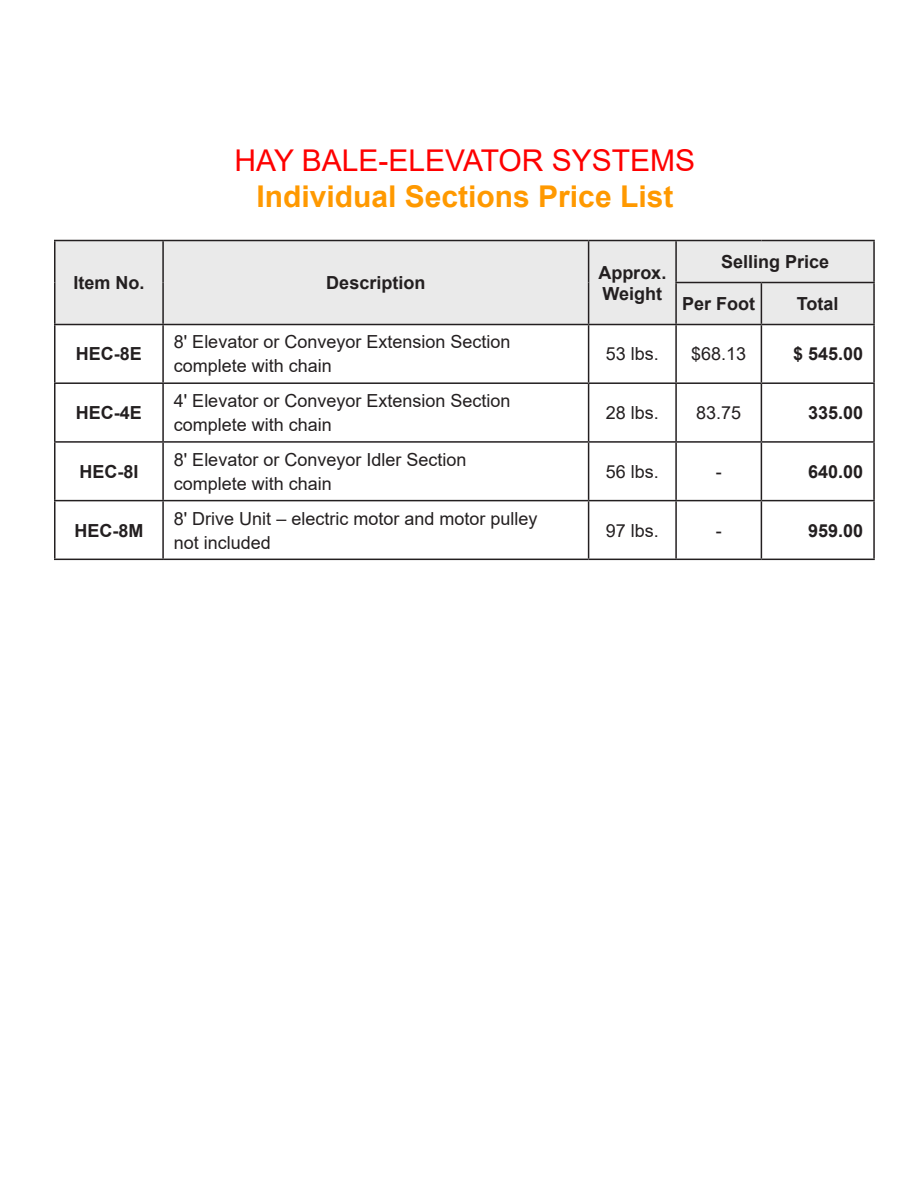
<style>
.page{position:relative;width:918px;height:1188px;background:#fff}
.page>*{position:absolute;margin:0;border:0;box-sizing:border-box;transform-origin:0 0}
.t1{font:700 30px "Arial";color:#f90}
.t2{font:30px "Arial";color:#fe0000}
.t3{font:18px/24px "Arial";color:#231f20}
.t4{font:700 18px/21px "Arial";color:#231f20}
</style>
<div class="page">
<div style="left:56px;top:241px;width:817px;height:83px;background:#eaeaea"></div>
<hr style="left:54px;top:240px;width:109px;height:1px;background:#231f20">
<hr style="left:54px;top:241px;width:2px;height:42px;background:#231f20">
<hr style="left:163px;top:240px;width:426px;height:1px;background:#231f20">
<hr style="left:162px;top:241px;width:2px;height:42px;background:#231f20">
<hr style="left:589px;top:240px;width:87px;height:1px;background:#231f20">
<hr style="left:588px;top:241px;width:1px;height:42px;background:#231f20">
<hr style="left:676px;top:240px;width:85px;height:1px;background:#231f20">
<hr style="left:675px;top:241px;width:2px;height:41px;background:#231f20">
<hr style="left:761px;top:240px;width:114px;height:1px;background:#231f20">
<hr style="left:873px;top:241px;width:2px;height:41px;background:#231f20">
<hr style="left:54px;top:283px;width:2px;height:41px;background:#231f20">
<hr style="left:162px;top:283px;width:2px;height:41px;background:#231f20">
<hr style="left:588px;top:283px;width:1px;height:41px;background:#231f20">
<hr style="left:675px;top:282px;width:86px;height:1px;background:#231f20">
<hr style="left:675px;top:283px;width:2px;height:41px;background:#231f20">
<hr style="left:761px;top:282px;width:114px;height:1px;background:#231f20">
<hr style="left:761px;top:283px;width:1px;height:41px;background:#231f20">
<hr style="left:873px;top:283px;width:2px;height:41px;background:#231f20">
<hr style="left:54px;top:324px;width:109px;height:1px;background:#231f20">
<hr style="left:163px;top:324px;width:426px;height:1px;background:#231f20">
<hr style="left:162px;top:325px;width:2px;height:57px;background:#231f20">
<hr style="left:589px;top:324px;width:87px;height:1px;background:#231f20">
<hr style="left:588px;top:325px;width:1px;height:57px;background:#231f20">
<hr style="left:676px;top:324px;width:85px;height:1px;background:#231f20">
<hr style="left:675px;top:325px;width:2px;height:57px;background:#231f20">
<hr style="left:761px;top:324px;width:114px;height:1px;background:#231f20">
<hr style="left:761px;top:325px;width:1px;height:57px;background:#231f20">
<hr style="left:54px;top:382px;width:109px;height:2px;background:#231f20">
<hr style="left:163px;top:382px;width:426px;height:2px;background:#231f20">
<hr style="left:162px;top:384px;width:2px;height:57px;background:#231f20">
<hr style="left:589px;top:382px;width:87px;height:2px;background:#231f20">
<hr style="left:588px;top:384px;width:1px;height:57px;background:#231f20">
<hr style="left:676px;top:382px;width:85px;height:2px;background:#231f20">
<hr style="left:675px;top:384px;width:2px;height:57px;background:#231f20">
<hr style="left:761px;top:382px;width:114px;height:2px;background:#231f20">
<hr style="left:761px;top:384px;width:1px;height:57px;background:#231f20">
<hr style="left:54px;top:441px;width:109px;height:2px;background:#231f20">
<hr style="left:163px;top:441px;width:426px;height:2px;background:#231f20">
<hr style="left:162px;top:443px;width:2px;height:57px;background:#231f20">
<hr style="left:589px;top:441px;width:87px;height:2px;background:#231f20">
<hr style="left:588px;top:443px;width:1px;height:57px;background:#231f20">
<hr style="left:676px;top:441px;width:85px;height:2px;background:#231f20">
<hr style="left:675px;top:443px;width:2px;height:57px;background:#231f20">
<hr style="left:761px;top:441px;width:114px;height:2px;background:#231f20">
<hr style="left:761px;top:443px;width:1px;height:57px;background:#231f20">
<hr style="left:54px;top:500px;width:109px;height:1px;background:#231f20">
<hr style="left:163px;top:500px;width:426px;height:1px;background:#231f20">
<hr style="left:162px;top:501px;width:2px;height:58px;background:#231f20">
<hr style="left:589px;top:500px;width:87px;height:1px;background:#231f20">
<hr style="left:588px;top:501px;width:1px;height:58px;background:#231f20">
<hr style="left:676px;top:500px;width:85px;height:1px;background:#231f20">
<hr style="left:675px;top:501px;width:2px;height:58px;background:#231f20">
<hr style="left:761px;top:500px;width:114px;height:1px;background:#231f20">
<hr style="left:761px;top:501px;width:1px;height:58px;background:#231f20">
<hr style="left:54px;top:559px;width:109px;height:1px;background:#231f20">
<hr style="left:163px;top:559px;width:426px;height:1px;background:#231f20">
<hr style="left:589px;top:559px;width:87px;height:1px;background:#231f20">
<hr style="left:676px;top:559px;width:85px;height:1px;background:#231f20">
<hr style="left:761px;top:559px;width:114px;height:1px;background:#231f20">
<hr style="left:54px;top:325px;width:2px;height:57px;background:#231f20">
<hr style="left:873px;top:325px;width:2px;height:57px;background:#231f20">
<hr style="left:54px;top:384px;width:2px;height:57px;background:#231f20">
<hr style="left:873px;top:384px;width:2px;height:57px;background:#231f20">
<hr style="left:54px;top:443px;width:2px;height:57px;background:#231f20">
<hr style="left:873px;top:443px;width:2px;height:57px;background:#231f20">
<hr style="left:54px;top:501px;width:2px;height:58px;background:#231f20">
<hr style="left:873px;top:501px;width:2px;height:58px;background:#231f20">
<p class="t2" style="left:235px;top:140px;width:462px">HAY BALE-ELEVATOR SYSTEMS</p>
<p class="t1" style="left:257px;top:175px;width:418px">Individual Sections Price List</p>
<p class="t4" style="left:73px;top:272px;width:73px">Item No.</p>
<p class="t4" style="left:326px;top:272px;width:101px">Description</p>
<p class="t4" style="left:598px;top:262px;width:70px">Approx.<br>Weight</p>
<p class="t4" style="left:721px;top:251px;width:110px">Selling Price</p>
<p class="t4" style="left:682px;top:293px;width:75px">Per Foot</p>
<p class="t4" style="left:797px;top:293px;width:43px">Total</p>
<p class="t4" style="left:76px;top:344px;width:68px">HEC-8E</p>
<p class="t4" style="left:76px;top:402px;width:68px">HEC-4E</p>
<p class="t4" style="left:79px;top:461px;width:61px">HEC-8I</p>
<p class="t3" style="left:174px;top:330px;width:338px">8' Elevator or Conveyor Extension Section complete with chain</p>
<p class="t3" style="left:174px;top:389px;width:338px">4' Elevator or Conveyor Extension Section complete with chain</p>
<p class="t3" style="left:174px;top:447px;width:294px">8' Elevator or Conveyor Idler Section complete with chain</p>
<p class="t4" style="left:74px;top:520px;width:70px">HEC-8M</p>
<p class="t3" style="left:174px;top:506px;width:365px">8' Drive Unit – electric motor and motor pulley not included</p>
<p class="t3" style="left:606px;top:342px;width:55px">53 lbs.</p>
<p class="t3" style="left:691px;top:342px;width:57px">$68.13</p>
<p class="t4" style="left:793px;top:344px;width:72px">$ 545.00</p>
<p class="t3" style="left:606px;top:401px;width:55px">28 lbs.</p>
<p class="t3" style="left:696px;top:401px;width:47px">83.75</p>
<p class="t4" style="left:808px;top:402px;width:57px">335.00</p>
<p class="t3" style="left:606px;top:459px;width:55px">56 lbs.</p>
<p class="t3" style="left:716px;top:459px;width:7px">-</p>
<p class="t4" style="left:808px;top:461px;width:57px">640.00</p>
<p class="t3" style="left:606px;top:518px;width:55px">97 lbs.</p>
<p class="t3" style="left:716px;top:518px;width:7px">-</p>
<p class="t4" style="left:808px;top:520px;width:57px">959.00</p>
</div>
